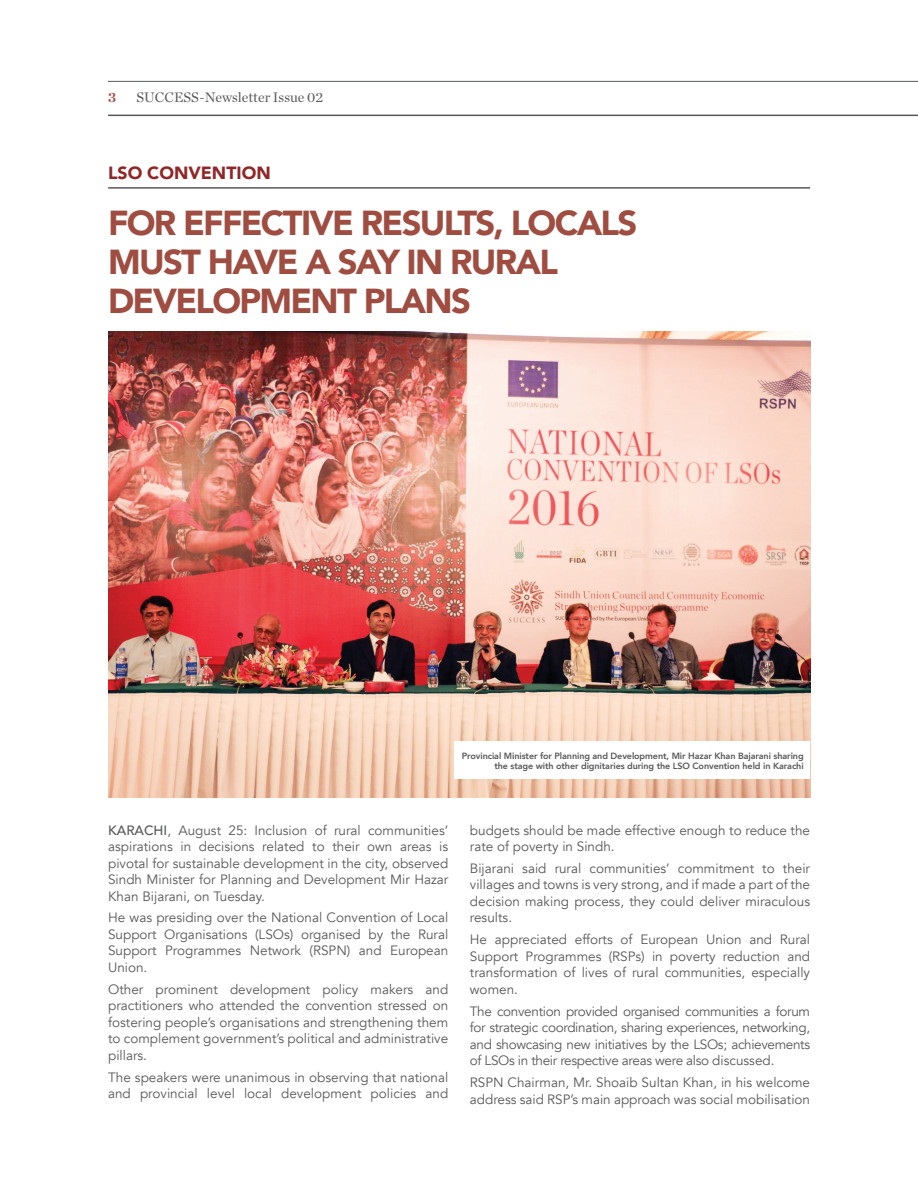
<style>
.page{position:relative;width:918px;height:1188px;background:#fff}
.page>*{position:absolute;margin:0;border:0;box-sizing:border-box;transform-origin:0 0}
.t1{font:900 34.65px/39px "Avenir";letter-spacing:-.05em;color:#a04d41}
.t2{font:900 17.7px "Avenir";color:#8f2627}
.t3{font:13.95px "Chronicle Deck";color:#57585a}
.t4{font:700 13.95px "Chronicle Deck";color:#a04d41}
.t5{font:13.5px/16.5px "Avenir";color:#57585a;text-align:justify}
.t6{font:800 9px/10.8px "Avenir";letter-spacing:-.01em;color:#57585a;text-align:right}
.s1{font-weight:500}
</style>
<div class="page">
<hr style="left:108px;top:81px;width:810px;height:1px;background:#57585a">
<hr style="left:108px;top:115px;width:810px;height:1px;background:#57585a">
<img style="left:108px;top:332px;width:702px;height:465px">
<div style="left:454px;top:741px;width:356px;height:38px;background:#fff"></div>
<hr style="left:108px;top:187px;width:702px;height:2px;background:#57585a">
<p class="t4" style="left:108px;top:86px;width:9px">3</p>
<p class="t3" style="left:136px;top:87px;width:188px">SUCCESS-Newsletter Issue 02</p>
<h2 class="t2" style="left:108px;top:158px;width:164px">LSO CONVENTION</h2>
<h1 class="t1" style="left:108px;top:202px;width:531px">FOR EFFECTIVE RESULTS, LOCALS<br>MUST HAVE A SAY IN RURAL<br>DEVELOPMENT PLANS</h1>
<p class="t6" style="left:462px;top:750px;width:343px">Provincial Minister for Planning and Development, Mir Hazar Khan Bajarani sharing the stage with other dignitaries during the LSO Convention held in Karachi</p>
<p class="t5" style="left:108px;top:822px;width:342px"><span class="s1">KARACHI</span>, August 25: Inclusion of rural communities’ aspirations in decisions related to their own areas is pivotal for sustainable development in the city, observed Sindh Minister for Planning and Development Mir Hazar Khan Bijarani, on Tuesday.</p>
<p class="t5" style="left:108px;top:910px;width:342px">He was presiding over the National Convention of Local Support Organisations (LSOs) organised by the Rural Support Programmes Network (RSPN) and European Union.</p>
<p class="t5" style="left:108px;top:981px;width:342px">Other prominent development policy makers and practitioners who attended the convention stressed on fostering people’s organisations and strengthening them to complement government’s political and administrative pillars.</p>
<p class="t5" style="left:108px;top:1069px;width:342px">The speakers were unanimous in observing that national and provincial level local development policies and</p>
<p class="t5" style="left:470px;top:822px;width:342px">budgets should be made effective enough to reduce the rate of poverty in Sindh.</p>
<p class="t5" style="left:470px;top:860px;width:342px">Bijarani said rural communities’ commitment to their villages and towns is very strong, and if made a part of the decision making process, they could deliver miraculous results.</p>
<p class="t5" style="left:470px;top:932px;width:342px">He appreciated efforts of European Union and Rural Support Programmes (RSPs) in poverty reduction and transformation of lives of rural communities, especially women.</p>
<p class="t5" style="left:470px;top:1003px;width:342px">The convention provided organised communities a forum for strategic coordination, sharing experiences, networking, and showcasing new initiatives by the LSOs; achievements of LSOs in their respective areas were also discussed.</p>
<p class="t5" style="left:470px;top:1074px;width:342px">RSPN Chairman, Mr. Shoaib Sultan Khan, in his welcome address said RSP’s main approach was social mobilisation</p>
</div>
